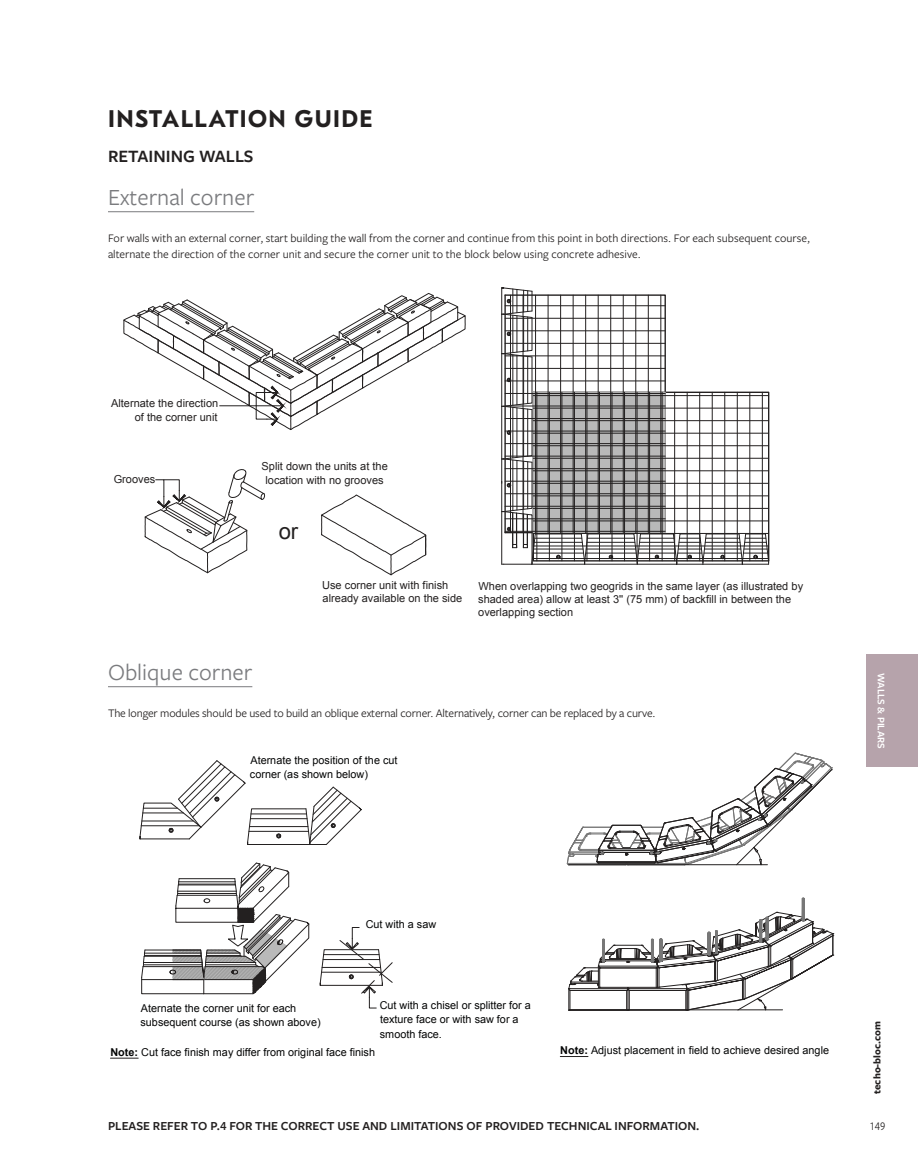
<style>
.page{position:relative;width:918px;height:1175px;background:#fff}
.page>*{position:absolute;margin:0;border:0;box-sizing:border-box;transform-origin:0 0}
.NOT_FOR_TOC{font:24px "Freight Sans Pro";color:#7a7b7e}
.t1{font:700 24px "GT Eesti Text";letter-spacing:.06em;color:#232020}
.t2{font:22.05px "Arial";color:#232020}
.Sous-titre_cross-ref{font:600 18px "Freight Sans Pro";color:#232020}
.t3{font:13.8px "Arial";color:#232020}
.t4{font:700 13.5px "Arial";color:#040505}
.Titres_Tableaux{font:600 12.75px "Freight Sans Pro";color:#232020}
.Texte_régulier{font:12px/16.5px "Freight Sans Pro";color:#232020}
.t5{font:12px "Freight Sans Cnd Pro";color:#232020}
.t6{font:10.95px/13.4px "Arial";color:#232020}
.t7{font:10.8px/14.4px "Arial";color:#040505}
.t8{font:700 10.5px "Freight Sans Pro";color:#232020}
.t9{font:600 10.5px "Freight Sans Pro";color:#fff}
.s1{font-weight:700}
</style>
<div class="page">
<div style="left:866px;top:654px;width:52px;height:113px;background:#b6a3ab"></div>
<hr style="left:108px;top:211px;width:146px;height:1px;background:#7a7b7e">
<hr style="left:108px;top:686px;width:144px;height:1px;background:#7a7b7e">
<svg style="left:123px;top:287px;width:647px;height:289px"></svg>
<svg style="left:139px;top:760px;width:696px;height:297px"></svg>
<svg style="left:110px;top:861px;width:200px;height:198px"></svg>
<svg style="left:560px;top:752px;width:274px;height:305px"></svg>
<h1 class="t1" style="left:108px;top:106px;width:266px">INSTALLATION GUIDE</h1>
<p class="Sous-titre_cross-ref" style="left:108px;top:144px;width:147px">RETAINING WALLS</p>
<p class="NOT_FOR_TOC" style="left:108px;top:181px;width:148px">External corner</p>
<p class="Texte_régulier" style="left:108px;top:229px;width:704px">For walls with an external corner, start building the wall from the corner and continue from this point in both directions. For each subsequent course, alternate the direction of the corner unit and secure the corner unit to the block below using concrete adhesive.</p>
<p class="t3" style="left:111px;top:193px;width:95px">External corner</p>
<p class="t6" style="left:110px;top:236px;width:541px">alternate the direction of the corner unit and secure the corner unit to the block below using concrete adhesive.</p>
<p class="t6" style="left:111px;top:397px;width:109px;text-align:right">Alternate the direction of the corner unit</p>
<p class="t6" style="left:114px;top:473px;width:43px">Grooves</p>
<p class="t6" style="left:262px;top:460px;width:128px;text-align:center">Split down the units at the location with no grooves</p>
<p class="t2" style="left:279px;top:517px;width:21px">or</p>
<p class="t6" style="left:322px;top:579px;width:142px">Use corner unit with finish already available on the side</p>
<p class="t6" style="left:478px;top:579px;width:326px">When overlapping two geogrids in the same layer (as illustrated by shaded area) allow at least 3'' (75 mm) of backfill in between the overlapping section</p>
<p class="t4" style="left:119px;top:659px;width:98px">Oblique corner</p>
<p class="NOT_FOR_TOC" style="left:108px;top:656px;width:146px">Oblique corner</p>
<p class="Texte_régulier" style="left:108px;top:704px;width:549px">The longer modules should be used to build an oblique external corner. Alternatively, corner can be replaced by a curve.</p>
<p class="t7" style="left:250px;top:753px;width:149px">Aternate the position of the cut corner (as shown below)</p>
<p class="t9" style="left:889px;top:673px;width:77px;rotate:90deg">WALLS &amp; PILARS</p>
<p class="t7" style="left:141px;top:1000px;width:182px">Aternate the corner unit for each subsequent course (as shown above)</p>
<p class="t7" style="left:366px;top:917px;width:72px">Cut with a saw</p>
<p class="t7" style="left:380px;top:998px;width:153px">Cut with a chisel or splitter for a texture face or with saw for a smooth face.</p>
<p class="t7" style="left:110px;top:1045px;width:266px"><span class="s1">Note:</span> Cut face finish may differ from original face finish</p>
<p class="t7" style="left:560px;top:1043px;width:270px"><span class="s1">Note:</span> Adjust placement in field to achieve desired angle</p>
<p class="Titres_Tableaux" style="left:108px;top:1117px;width:593px">PLEASE REFER TO P.4 FOR THE CORRECT USE AND LIMITATIONS OF PROVIDED TECHNICAL INFORMATION.</p>
<p class="t8" style="left:870px;top:1093px;width:74px;rotate:-90deg">techo-bloc.com</p>
<p class="t5" style="left:870px;top:1118px;width:17px">149</p>
</div>
